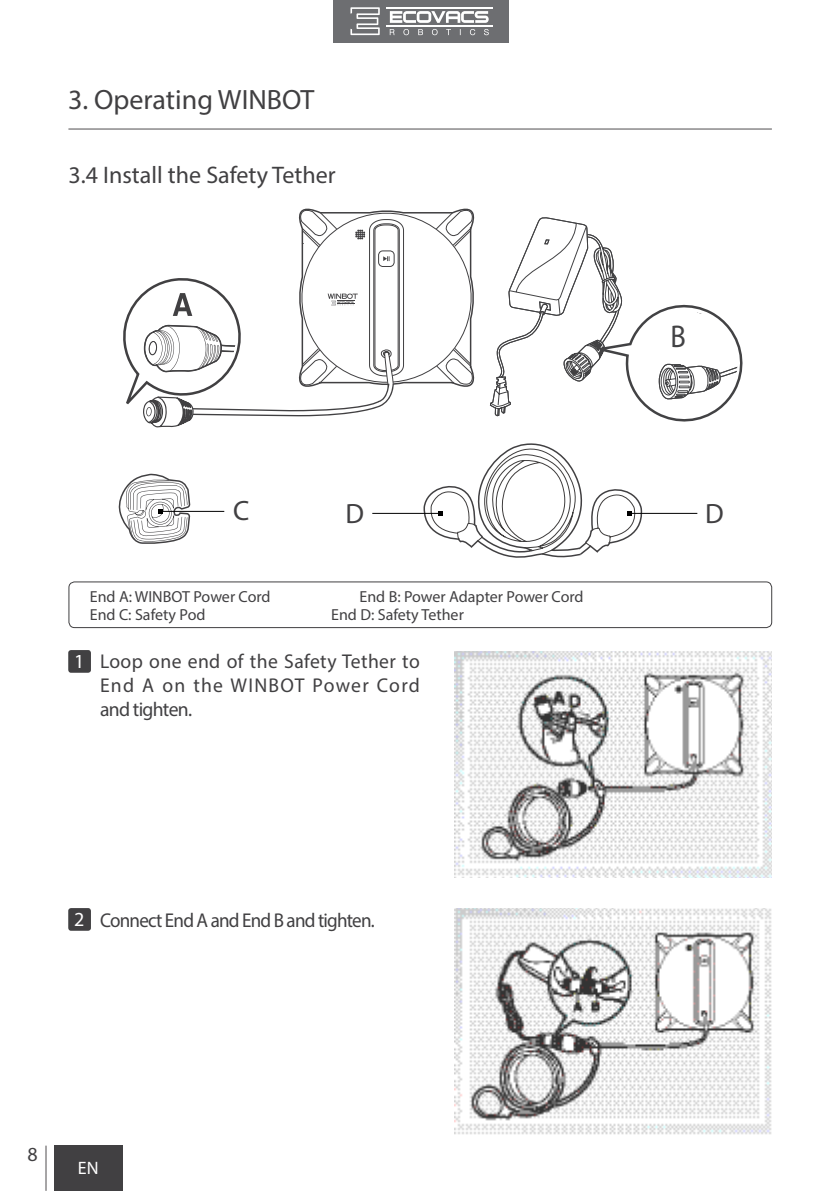
<style>
.page{position:relative;width:840px;height:1191px;background:#fff}
.page>*{position:absolute;margin:0;border:0;box-sizing:border-box;transform-origin:0 0}
.t1{font:31.6px "Myriad Pro";color:#424244;scale:.9 1}
.t2{font:28px "Myriad Pro";color:#414042}
.t3{font:24px "Myriad Pro";color:#414042}
.t4{font:20px/24px "Myriad Pro";letter-spacing:.01em;color:#414042;text-align:justify}
.t5{font:20px "Myriad Pro";letter-spacing:-.04em;color:#414042;scale:.95 1}
.t6{font:20px "Myriad Pro";color:#fff}
.t7{font:18px "Myriad Pro";color:#fff}
.t8{font:16px "Myriad Pro";color:#414042}
</style>
<div class="page">
<div style="left:333px;top:0;width:176px;height:43px;background:#6d6e71"></div>
<svg style="left:350px;top:7px;width:29px;height:28px"></svg>
<svg style="left:389px;top:11px;width:99px;height:12px"></svg>
<hr style="left:386px;top:25px;width:106px;height:2px;background:#fff">
<hr style="left:386px;top:7px;width:106px;height:2px;background:#fff">
<svg style="left:389px;top:29px;width:99px;height:6px"></svg>
<hr style="left:46px;top:1145px;width:1px;height:45px;background:#504d4f">
<div style="left:54px;top:1145px;width:68px;height:46px;background:#414042"></div>
<hr style="left:68px;top:129px;width:703px;height:1px;background:#504d4f">
<div style="left:68px;top:581px;width:703px;height:47px;border:1px solid #414042;border-radius:6px"></div>
<div style="left:68px;top:650px;width:23px;height:23px;background:#414042;border-radius:3px"></div>
<div style="left:68px;top:908px;width:23px;height:22px;background:#414042;border-radius:3px"></div>
<svg style="left:489px;top:217px;width:254px;height:205px"></svg>
<hr style="left:160px;top:511px;width:64px;height:1px;background:#000">
<svg style="left:118px;top:473px;width:73px;height:71px"></svg>
<hr style="left:629px;top:513px;width:68px;height:1px;background:#000">
<hr style="left:372px;top:513px;width:68px;height:1px;background:#000">
<svg style="left:422px;top:443px;width:244px;height:115px"></svg>
<svg style="left:123px;top:208px;width:352px;height:219px"></svg>
<img style="left:454px;top:651px;width:317px;height:226px">
<img style="left:454px;top:908px;width:317px;height:226px">
<h2 class="t2" style="left:68px;top:82px;width:248px">3. Operating WINBOT</h2>
<h3 class="t3" style="left:68px;top:160px;width:268px">3.4 Install the Safety Tether</h3>
<h1 class="t1" style="left:670px;top:317px;width:19px">B</h1>
<h2 class="t2" style="left:233px;top:493px;width:18px">C</h2>
<h2 class="t2" style="left:345px;top:496px;width:20px">D</h2>
<h2 class="t2" style="left:704px;top:496px;width:20px">D</h2>
<p class="t8" style="left:90px;top:587px;width:182px">End A: WINBOT Power Cord</p>
<p class="t8" style="left:359px;top:587px;width:225px">End B: Power Adapter Power Cord</p>
<p class="t8" style="left:90px;top:605px;width:117px">End C: Safety Pod</p>
<p class="t8" style="left:331px;top:605px;width:134px">End D: Safety Tether</p>
<p class="t6" style="left:74px;top:649px;width:12px">1</p>
<p class="t4" style="left:100px;top:648px;width:321px">Loop one end of the Safety Tether to End A on the WINBOT Power Cord and tighten.</p>
<p class="t6" style="left:74px;top:907px;width:12px">2</p>
<p class="t5" style="left:100px;top:908px;width:290px">Connect End A and End B and tighten.</p>
<p class="t4" style="left:27px;top:1142px;width:12px">8</p>
<p class="t7" style="left:64px;top:1156px;width:47px">FR-CA</p>
<p class="t7" style="left:78px;top:1157px;width:22px">EN</p>
</div>
